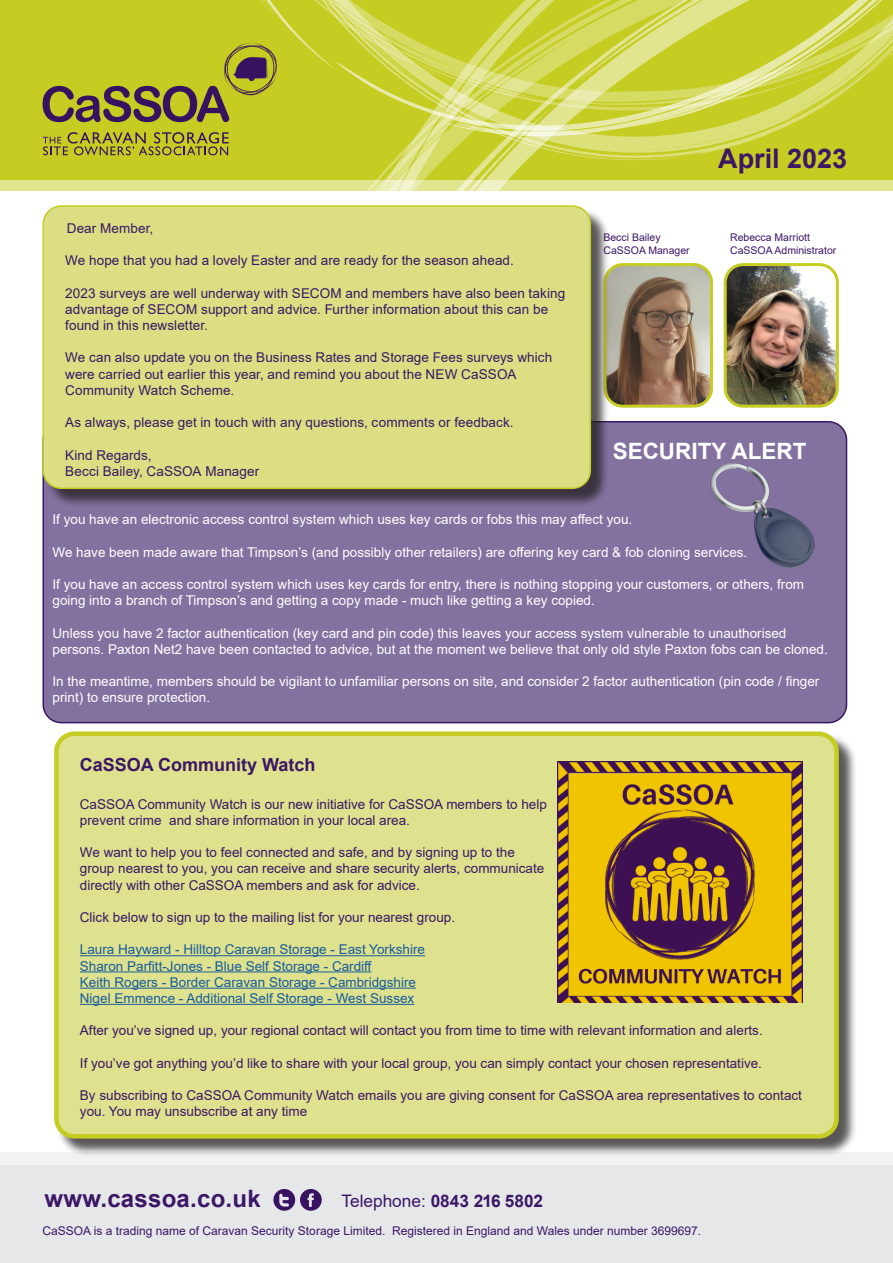
<style>
.page{position:relative;width:893px;height:1263px;background:#fff}
.page>*{position:absolute;margin:0;border:0;box-sizing:border-box;transform-origin:0 0}
.t1{font:700 27px "Arial";color:#3b1766}
.t2{font:700 24px "Arial";letter-spacing:.01em;color:#3b1766}
.t3{font:700 22.5px "Arial";color:#fff}
.t4{font:700 18px "Arial";color:#3b1766}
.t5{font:700 17.25px "Arial";color:#3b1766}
.t6{font:13.5px/16.2px "Arial";color:#3b1766}
.t7{font:13.5px/16.2px "Arial";color:#fff}
.t8{font:13.5px "Arial";color:#175d9e}
.t9{font:12px "Arial";color:#3b1766}
.t10{font:10.5px "Arial";color:#3b1766}
.s1{font-weight:400}
</style>
<div class="page">
<div style="left:0;top:179px;width:893px;height:12px;background:#e2e590"></div>
<div style="left:0;top:0;width:893px;height:180px;background:#c5cc22"></div>
<svg style="left:43px;top:0;width:850px;height:191px"></svg>
<div style="left:0;top:1152px;width:893px;height:111px;background:#e6e7e9"></div>
<div style="left:273px;top:1189px;width:22px;height:22px;background:#371260;border-radius:50%"></div>
<svg style="left:279px;top:1194px;width:10px;height:12px"></svg>
<div style="left:300px;top:1189px;width:22px;height:22px;background:#371260;border-radius:50%"></div>
<svg style="left:308px;top:1193px;width:6px;height:14px"></svg>
<div style="left:0;top:1152px;width:893px;height:13px;background:#f2f2f3"></div>
<img style="left:725px;top:267px;width:110px;height:137px">
<div style="left:724px;top:263px;width:115px;height:145px;border:3px solid #c5cc22;border-radius:18px"></div>
<img style="left:610px;top:267px;width:99px;height:137px">
<div style="left:603px;top:263px;width:110px;height:145px;border:3px solid #c5cc22;border-radius:18px"></div>
<div style="left:43px;top:422px;width:803px;height:301px;background:#8372a0;border-radius:18px"></div>
<div style="left:45px;top:207px;width:565px;height:301px;background:#231f20;opacity:.75"></div>
<div style="left:43px;top:206px;width:547px;height:282px;background:#dbde82;border-radius:18px"></div>
<div style="left:43px;top:205px;width:548px;height:284px;border:2px solid #c5cc22;border-radius:18px"></div>
<div style="left:56px;top:734px;width:801px;height:423px;background:#231f20;opacity:.75"></div>
<div style="left:56px;top:734px;width:781px;height:402px;background:#dee18e;border-radius:18px"></div>
<hr style="left:80px;top:955px;width:345px;height:1px;background:#175d9e">
<hr style="left:80px;top:971px;width:292px;height:1px;background:#175d9e">
<hr style="left:80px;top:988px;width:336px;height:1px;background:#175d9e">
<hr style="left:80px;top:1004px;width:334px;height:1px;background:#175d9e">
<div style="left:54px;top:731px;width:785px;height:407px;border:4px solid #c5cc22;border-radius:18px"></div>
<img style="left:557px;top:761px;width:246px;height:242px">
<img style="left:710px;top:463px;width:105px;height:105px">
<p class="t6" style="left:67px;top:220px;width:88px">Dear Member,</p>
<p class="t6" style="left:65px;top:252px;width:450px">We hope that you had a lovely Easter and are ready for the season ahead.</p>
<p class="t6" style="left:65px;top:285px;width:501px">2023 surveys are well underway with SECOM and members have also been taking advantage of SECOM support and advice. Further information about this can be found in this newsletter.</p>
<p class="t6" style="left:65px;top:349px;width:489px">We can also update you on the Business Rates and Storage Fees surveys which were carried out earlier this year, and remind you about the NEW CaSSOA<br>Community Watch Scheme.</p>
<p class="t6" style="left:65px;top:414px;width:450px">As always, please get in touch with any questions, comments or feedback.</p>
<p class="t6" style="left:65px;top:447px;width:88px">Kind Regards,</p>
<p class="t6" style="left:65px;top:463px;width:196px">Becci Bailey, CaSSOA Manager</p>
<p class="t10" style="left:603px;top:230px;width:59px">Becci Bailey</p>
<p class="t10" style="left:603px;top:243px;width:88px">CaSSOA Manager</p>
<p class="t1" style="left:718px;top:139px;width:131px">April 2023</p>
<p class="t10" style="left:730px;top:230px;width:81px">Rebecca Marriott</p>
<p class="t10" style="left:730px;top:243px;width:108px">CaSSOA Administrator</p>
<p class="t3" style="left:613px;top:436px;width:195px">SECURITY ALERT</p>
<p class="t7" style="left:53px;top:511px;width:581px">If you have an electronic access control system which uses key cards or fobs this may affect you.</p>
<p class="t7" style="left:53px;top:544px;width:696px">We have been made aware that Timpson’s (and possibly other retailers) are offering key card &amp; fob cloning services.</p>
<p class="t7" style="left:53px;top:576px;width:753px">If you have an access control system which uses key cards for entry, there is nothing stopping your customers, or others, from going into a branch of Timpson’s and getting a copy made - much like getting a key copied.</p>
<p class="t7" style="left:53px;top:625px;width:777px">Unless you have 2 factor authentication (key card and pin code) this leaves your access system vulnerable to unauthorised persons. Paxton Net2 have been contacted to advice, but at the moment we believe that only old style Paxton fobs can be cloned.</p>
<p class="t7" style="left:53px;top:673px;width:768px">In the meantime, members should be vigilant to unfamiliar persons on site, and consider 2 factor authentication (pin code / finger print) to ensure protection.</p>
<p class="t4" style="left:80px;top:752px;width:237px">CaSSOA Community Watch</p>
<p class="t6" style="left:80px;top:795px;width:468px">CaSSOA Community Watch is our new initiative for CaSSOA members to help prevent crime and share information in your local area.</p>
<p class="t6" style="left:80px;top:844px;width:466px">We want to help you to feel connected and safe, and by signing up to the group nearest to you, you can receive and share security alerts, communicate directly with other CaSSOA members and ask for advice.</p>
<p class="t6" style="left:80px;top:909px;width:377px">Click below to sign up to the mailing list for your nearest group.</p>
<p class="t8" style="left:80px;top:940px;width:347px">Laura Hayward - Hilltop Caravan Storage - East Yorkshire</p>
<p class="t8" style="left:80px;top:956px;width:294px">Sharon Parfitt-Jones - Blue Self Storage - Cardiff</p>
<p class="t8" style="left:80px;top:973px;width:338px">Keith Rogers - Border Caravan Storage - Cambridgshire</p>
<p class="t8" style="left:80px;top:989px;width:336px">Nigel Emmence - Additional Self Storage - West Sussex</p>
<p class="t6" style="left:80px;top:1022px;width:684px">After you’ve signed up, your regional contact will contact you from time to time with relevant information and alerts.</p>
<p class="t6" style="left:80px;top:1055px;width:684px">If you’ve got anything you’d like to share with your local group, you can simply contact your chosen representative.</p>
<p class="t6" style="left:80px;top:1087px;width:724px">By subscribing to CaSSOA Community Watch emails you are giving consent for CaSSOA area representatives to contact you. You may unsubscribe at any time</p>
<p class="t2" style="left:45px;top:1181px;width:218px">www.cassoa.co.uk</p>
<p class="t5" style="left:341px;top:1188px;width:203px"><span class="s1">Telephone:</span> 0843 216 5802</p>
<p class="t9" style="left:43px;top:1223px;width:660px">CaSSOA is a trading name of Caravan Security Storage Limited. Registered in England and Wales under number 3699697.</p>
</div>
